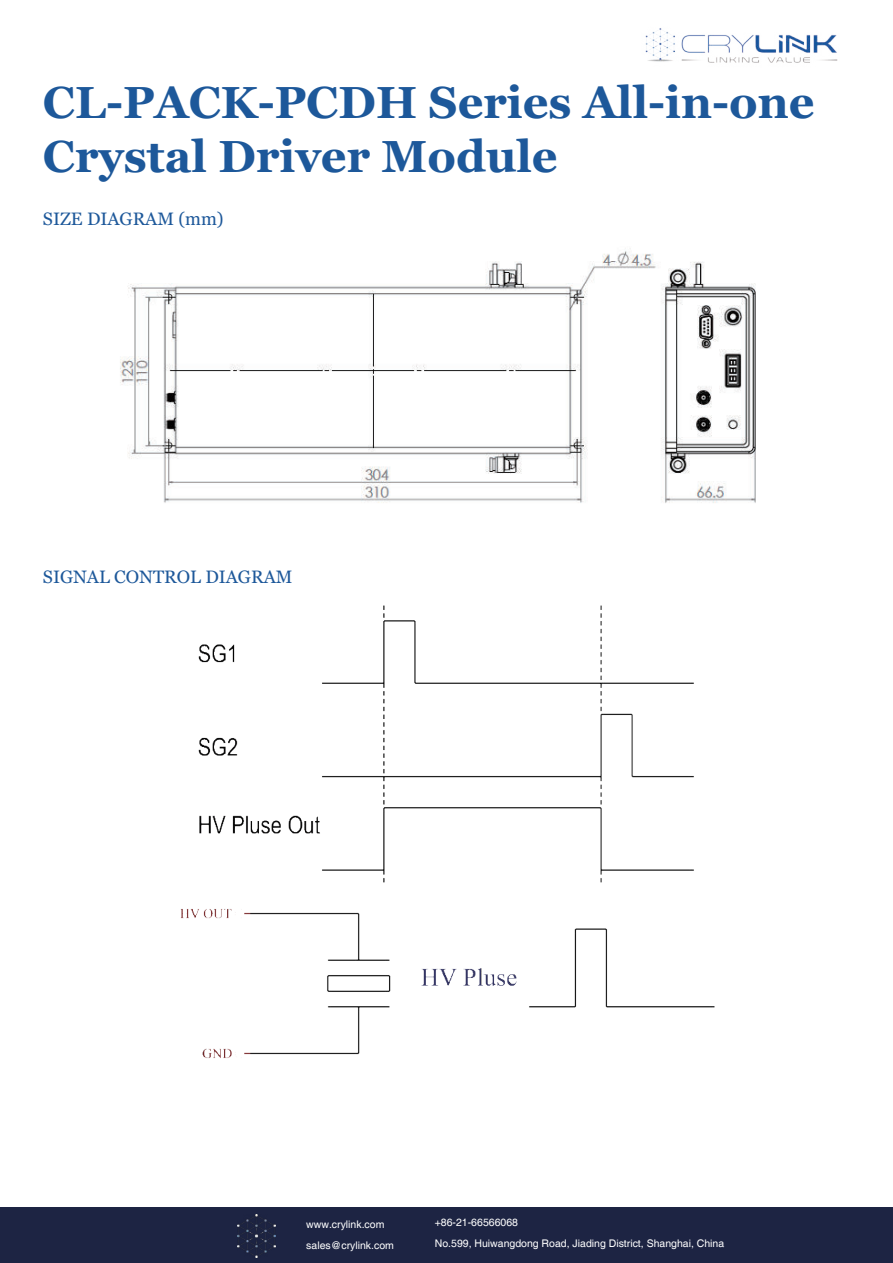
<style>
.page{position:relative;width:893px;height:1263px;background:#fff}
.page>*{position:absolute;margin:0;border:0;box-sizing:border-box;transform-origin:0 0}
.t1{font:700 45px/54px "Georgia";color:#1d589a}
.t2{font:18px "Georgia";color:#1d589a}
.t3{font:10.5px/21px "Helvetica";color:#fff}
</style>
<div class="page">
<img style="left:120px;top:248px;width:636px;height:255px">
<img style="left:198px;top:605px;width:496px;height:278px">
<img style="left:181px;top:909px;width:534px;height:149px">
<img style="left:645px;top:28px;width:193px;height:35px">
<div style="left:1px;top:1207px;width:892px;height:56px;background:#1d2443"></div>
<img style="left:238px;top:1214px;width:38px;height:43px">
<h1 class="t1" style="left:43px;top:79px;width:773px">CL-PACK-PCDH Series All-in-one<br>Crystal Driver Module</h1>
<h2 class="t2" style="left:43px;top:212px;width:182px">SIZE DIAGRAM (mm)</h2>
<h2 class="t2" style="left:43px;top:570px;width:251px">SIGNAL CONTROL DIAGRAM</h2>
<p class="t3" style="left:306px;top:1214px;width:89px">www.crylink.com sales@crylink.com</p>
<p class="t3" style="left:435px;top:1212px;width:291px">+86-21-66566068<br>No.599, Huiwangdong Road, Jiading District, Shanghai, China</p>
</div>
